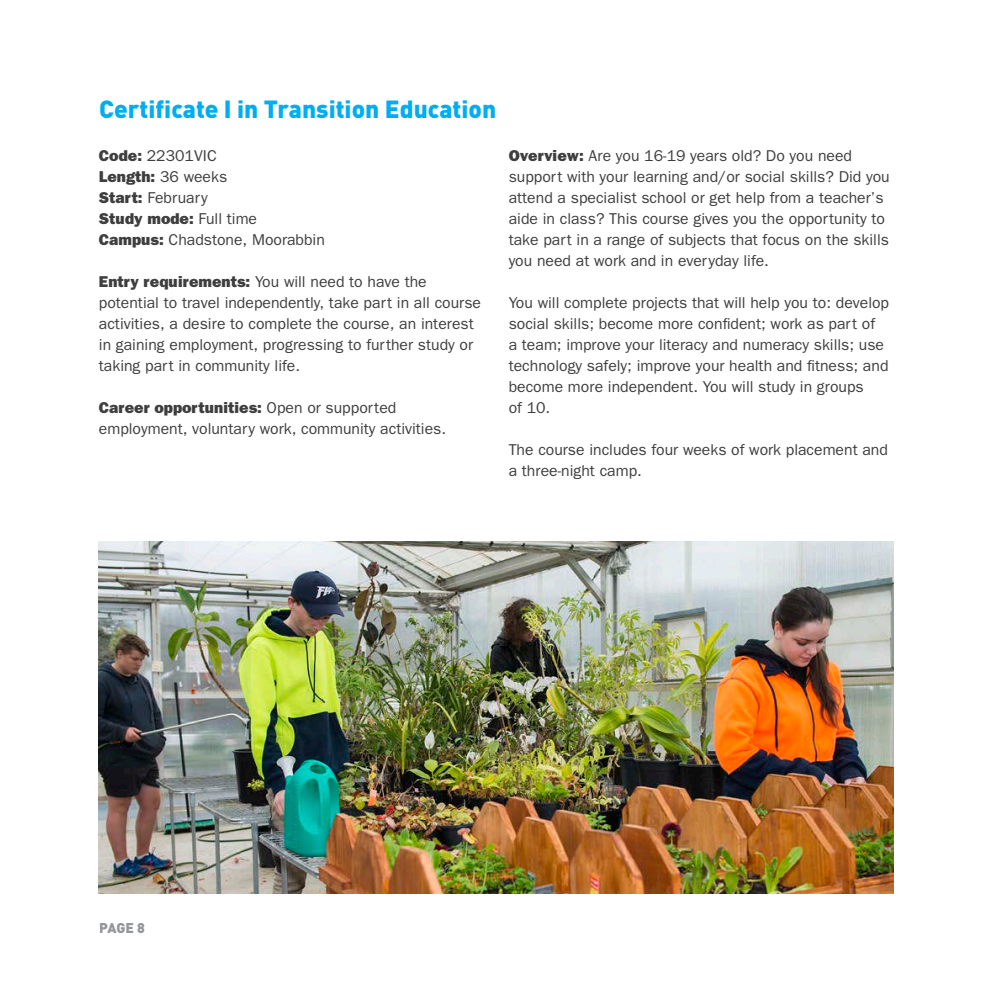
<style>
.page{position:relative;width:993px;height:993px;background:#fff}
.page>*{position:absolute;margin:0;border:0;box-sizing:border-box;transform-origin:0 0}
.t1{font:900 24.5px "DINOT";color:#00aeef}
.t2{font:15.75px/21px "Franklin Gothic";color:#3e3e3f}
.t3{font:800 15.75px "Franklin Gothic";color:#3e3e3f}
.t4{font:900 14px "DINOT";color:#939598}
.s1{font-weight:800}
.s2{font-weight:400}
</style>
<div class="page">
<img style="left:99px;top:541px;width:794px;height:352px">
<p class="t1" style="left:99px;top:93px;width:398px">Certificate I in Transition Education</p>
<p class="t2" style="left:99px;top:145px;width:119px"><span class="s1">Code:</span> 22301VIC</p>
<p class="t3" style="left:99px;top:167px;width:130px">Length: <span class="s2">36 weeks</span></p>
<p class="t2" style="left:99px;top:187px;width:110px"><span class="s1">Start:</span> February</p>
<p class="t3" style="left:99px;top:209px;width:160px">Study mode: <span class="s2">Full time</span></p>
<p class="t2" style="left:99px;top:229px;width:227px"><span class="s1">Campus:</span> Chadstone, Moorabbin</p>
<p class="t2" style="left:99px;top:271px;width:383px"><span class="s1">Entry requirements:</span> You will need to have the potential to travel independently, take part in all course activities, a desire to complete the course, an interest in gaining employment, progressing to further study or taking part in community life.</p>
<p class="t2" style="left:99px;top:397px;width:348px"><span class="s1">Career opportunities:</span> Open or supported employment, voluntary work, community activities.</p>
<p class="t2" style="left:508px;top:145px;width:382px"><span class="s1">Overview:</span> Are you 16-19 years old? Do you need support with your learning and/or social skills? Did you attend a specialist school or get help from a teacher’s aide in class? This course gives you the opportunity to take part in a range of subjects that focus on the skills you need at work and in everyday life.</p>
<p class="t2" style="left:508px;top:292px;width:382px">You will complete projects that will help you to: develop social skills; become more confident; work as part of<br>a team; improve your literacy and numeracy skills; use technology safely; improve your health and fitness; and become more independent. You will study in groups<br>of 10.</p>
<p class="t2" style="left:508px;top:439px;width:380px">The course includes four weeks of work placement and a three-night camp.</p>
<p class="t4" style="left:99px;top:918px;width:47px">PAGE 8</p>
</div>
